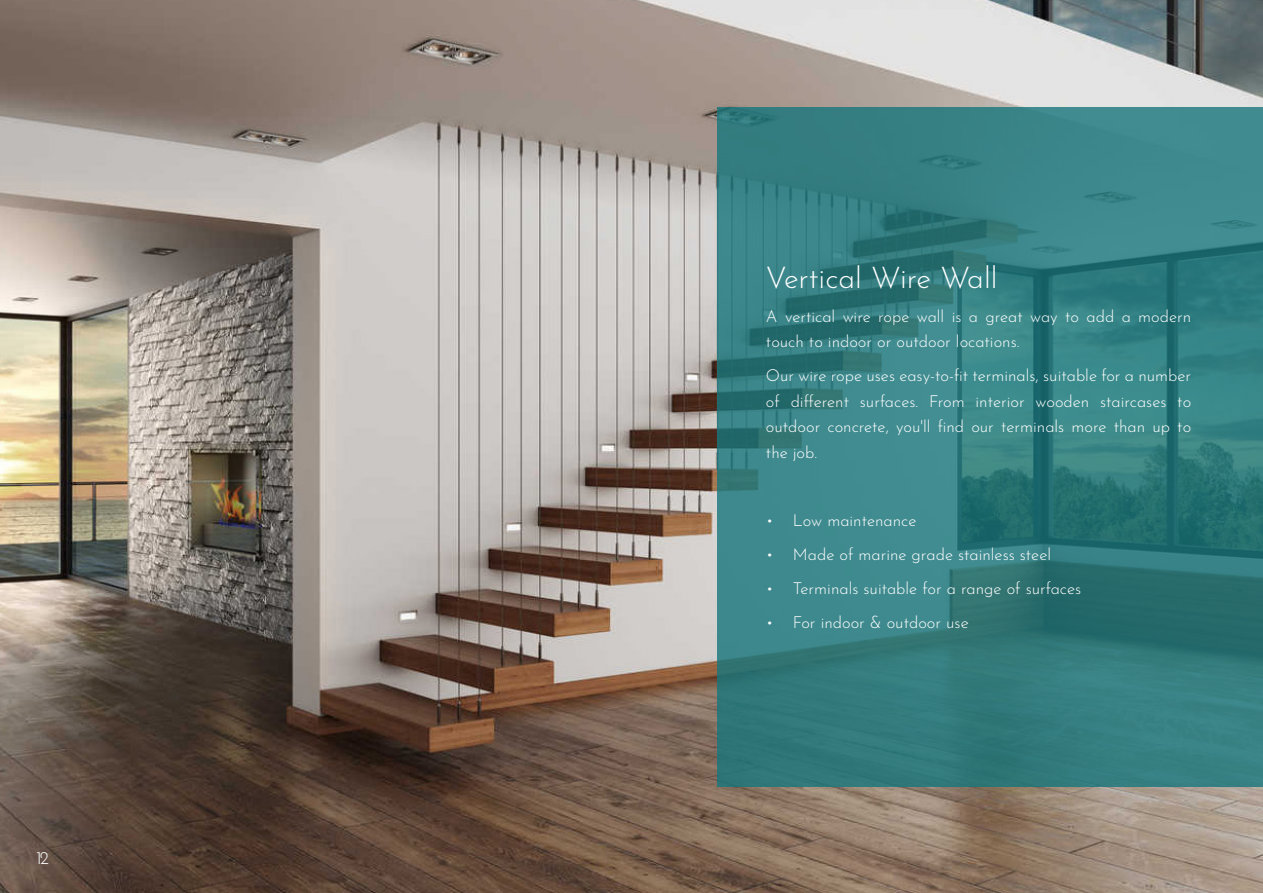
<style>
.page{position:relative;width:1263px;height:893px;background:#fff}
.page>*{position:absolute;margin:0;border:0;box-sizing:border-box;transform-origin:0 0}
.t1{font:100 30px "Josefin Sans";color:#fff}
.t2{font:100 18px "Josefin Sans";color:#fff}
.t3{font:100 16.5px/25.5px "Josefin Sans";color:#fff}
</style>
<div class="page">
<img style="left:0;top:0;width:1263px;height:893px">
<svg style="left:718px;top:107px;width:545px;height:679px"></svg>
<p class="t2" style="left:36px;top:844px;width:14px">12</p>
<p class="t1" style="left:766px;top:255px;width:233px">Vertical Wire Wall</p>
<p class="t3" style="left:766px;top:302px;width:427px">A vertical wire rope wall is a great way to add a modern touch to indoor or outdoor locations.</p>
<p class="t3" style="left:766px;top:361px;width:427px;text-align:justify">Our wire rope uses easy-to-fit terminals, suitable for a number of different surfaces. From interior wooden staircases to outdoor concrete, you'll find our terminals more than up to the job.</p>
<p class="t3" style="left:766px;top:506px;width:152px">• Low maintenance</p>
<p class="t3" style="left:766px;top:540px;width:287px">• Made of marine grade stainless steel</p>
<p class="t3" style="left:766px;top:574px;width:317px">• Terminals suitable for a range of surfaces</p>
<p class="t3" style="left:766px;top:608px;width:204px">• For indoor &amp; outdoor use</p>
</div>
